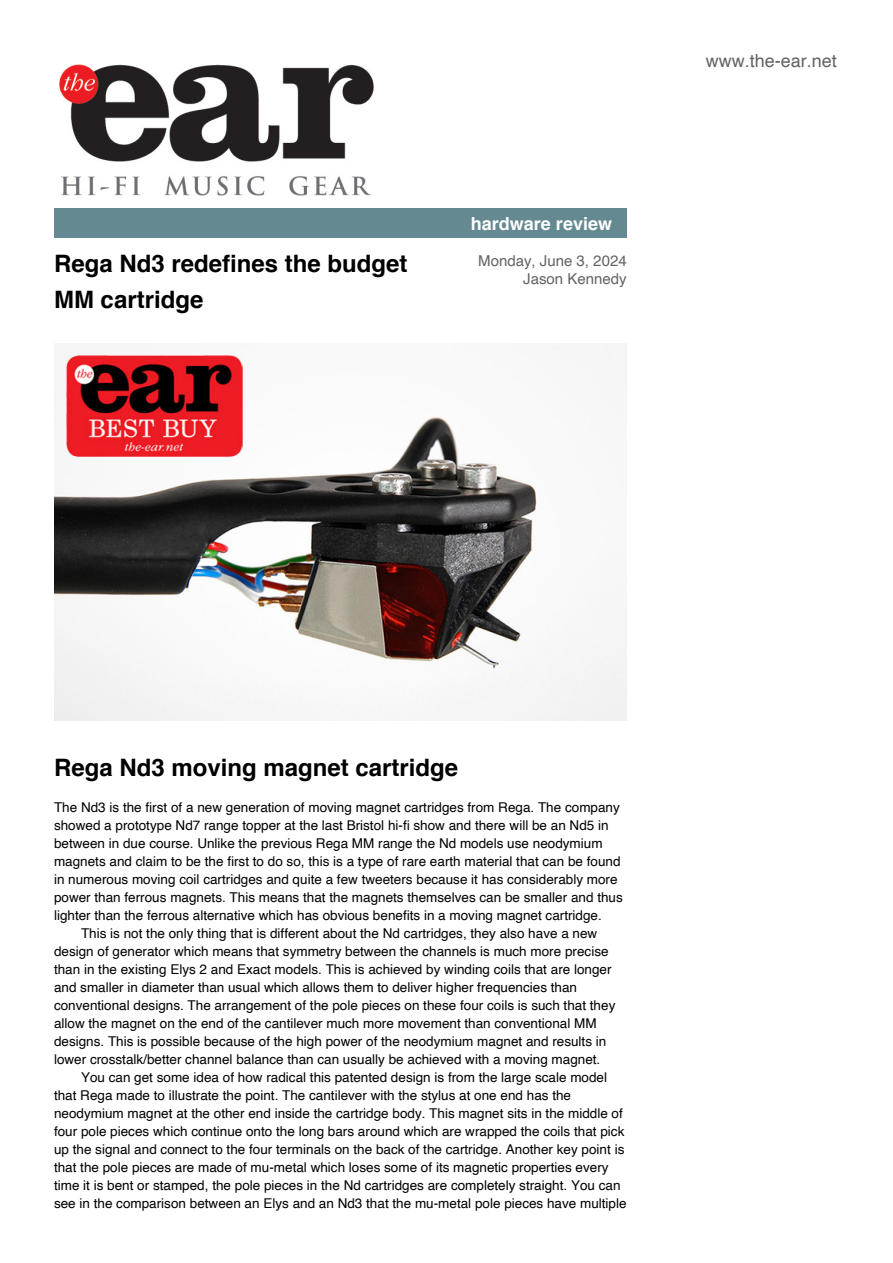
<style>
.page{position:relative;width:893px;height:1263px;background:#fff}
.page>*{position:absolute;margin:0;border:0;box-sizing:border-box;transform-origin:0 0}
.t1{font:700 24px/36px "Helvetica";color:#000}
.t2{font:18px "Helvetica";color:#656263}
.t3{font:700 18px "Helvetica";color:#fff}
.t4{font:15px/18px "Helvetica";color:#656263;text-align:right}
.t5{font:13.5px "Helvetica";color:#000}
</style>
<div class="page">
<img style="left:59px;top:64px;width:315px;height:132px">
<div style="left:54px;top:208px;width:573px;height:30px;background:#648991"></div>
<img style="left:54px;top:343px;width:573px;height:378px">
<h1 class="t1" style="left:54px;top:247px;width:355px">Rega Nd3 redefines the budget<br>MM cartridge</h1>
<h2 class="t3" style="left:471px;top:217px;width:143px">hardware review</h2>
<p class="t4" style="left:478px;top:253px;width:150px">Monday, June 3, 2024<br>Jason Kennedy</p>
<h2 class="t2" style="left:706px;top:53px;width:133px">www.the-ear.net</h2>
<h1 class="t1" style="left:54px;top:751px;width:406px">Rega Nd3 moving magnet cartridge</h1>
<p class="t5" style="left:54px;top:801px;width:567px">The Nd3 is the first of a new generation of moving magnet cartridges from Rega. The company</p>
<p class="t5" style="left:54px;top:819px;width:556px">showed a prototype Nd7 range topper at the last Bristol hi-fi show and there will be an Nd5 in</p>
<p class="t5" style="left:54px;top:837px;width:550px">between in due course. Unlike the previous Rega MM range the Nd models use neodymium</p>
<p class="t5" style="left:54px;top:855px;width:568px">magnets and claim to be the first to do so, this is a type of rare earth material that can be found</p>
<p class="t5" style="left:54px;top:873px;width:565px">in numerous moving coil cartridges and quite a few tweeters because it has considerably more</p>
<p class="t5" style="left:54px;top:891px;width:570px">power than ferrous magnets. This means that the magnets themselves can be smaller and thus</p>
<p class="t5" style="left:54px;top:909px;width:549px">lighter than the ferrous alternative which has obvious benefits in a moving magnet cartridge.</p>
<p class="t5" style="left:81px;top:927px;width:518px">This is not the only thing that is different about the Nd cartridges, they also have a new</p>
<p class="t5" style="left:54px;top:945px;width:556px">design of generator which means that symmetry between the channels is much more precise</p>
<p class="t5" style="left:54px;top:963px;width:559px">than in the existing Elys 2 and Exact models. This is achieved by winding coils that are longer</p>
<p class="t5" style="left:54px;top:981px;width:525px">and smaller in diameter than usual which allows them to deliver higher frequencies than</p>
<p class="t5" style="left:54px;top:999px;width:563px">conventional designs. The arrangement of the pole pieces on these four coils is such that they</p>
<p class="t5" style="left:54px;top:1017px;width:544px">allow the magnet on the end of the cantilever much more movement than conventional MM</p>
<p class="t5" style="left:54px;top:1035px;width:554px">designs. This is possible because of the high power of the neodymium magnet and results in</p>
<p class="t5" style="left:54px;top:1053px;width:548px">lower crosstalk/better channel balance than can usually be achieved with a moving magnet.</p>
<p class="t5" style="left:81px;top:1071px;width:528px">You can get some idea of how radical this patented design is from the large scale model</p>
<p class="t5" style="left:54px;top:1089px;width:519px">that Rega made to illustrate the point. The cantilever with the stylus at one end has the</p>
<p class="t5" style="left:54px;top:1107px;width:570px">neodymium magnet at the other end inside the cartridge body. This magnet sits in the middle of</p>
<p class="t5" style="left:54px;top:1125px;width:572px">four pole pieces which continue onto the long bars around which are wrapped the coils that pick</p>
<p class="t5" style="left:54px;top:1143px;width:572px">up the signal and connect to the four terminals on the back of the cartridge. Another key point is</p>
<p class="t5" style="left:54px;top:1161px;width:556px">that the pole pieces are made of mu-metal which loses some of its magnetic properties every</p>
<p class="t5" style="left:54px;top:1179px;width:568px">time it is bent or stamped, the pole pieces in the Nd cartridges are completely straight. You can</p>
<p class="t5" style="left:54px;top:1197px;width:574px">see in the comparison between an Elys and an Nd3 that the mu-metal pole pieces have multiple</p>
</div>
